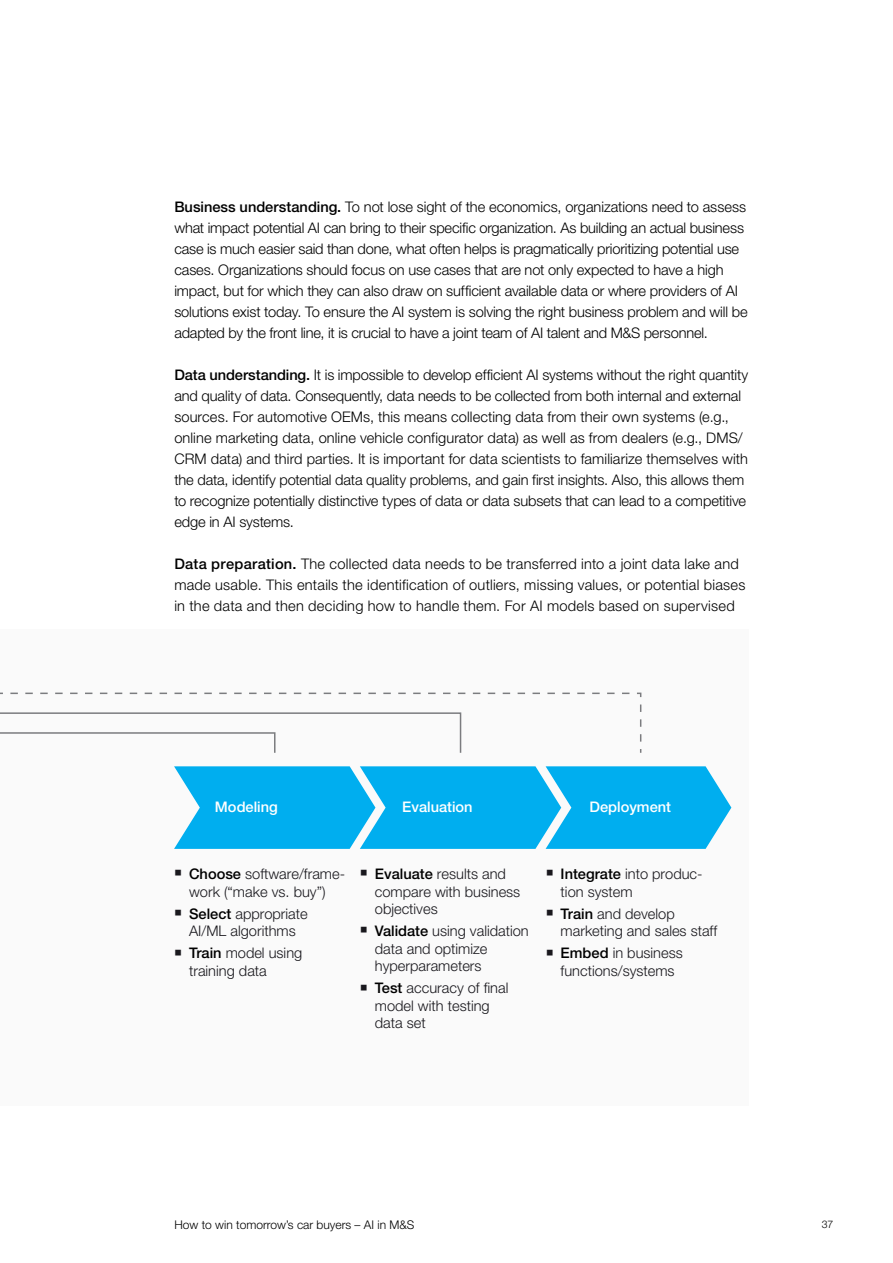
<style>
.page{position:relative;width:893px;height:1263px;background:#fff}
.page>*{position:absolute;margin:0;border:0;box-sizing:border-box;transform-origin:0 0}
.Body{font:300 14.7px/21px "Helvetica Neue LT Std";letter-spacing:-.005em;color:#000}
.t1{font:300 14.7px/17.5px "Helvetica Neue LT Std";color:#19181d}
.Body-2{font:300 14.7px/21px "Helvetica Neue LT Std";letter-spacing:.015em;color:#000}
.t2{font:500 14.7px "Helvetica Neue LT Std";color:#fff}
.t3{font:300 12px "Helvetica Neue LT Std";color:#000}
.t4{font:300 10.5px "Helvetica Neue LT Std";color:#000}
.s1{font-weight:500}
.s2{font-weight:500;color:#000}
</style>
<div class="page">
<div style="left:0;top:629px;width:748px;height:477px;background:#fafafa"></div>
<svg style="left:174px;top:766px;width:557px;height:83px;background:#15b4ef"></svg>
<svg style="left:637px;top:692px;width:5px;height:50px"></svg>
<svg style="left:0;top:693px;width:629px;height:1px"></svg>
<svg style="left:0;top:712px;width:462px;height:41px"></svg>
<p class="Body" style="left:174px;top:196px;width:575px"><span class="s1">Business understanding.</span> To not lose sight of the economics, organizations need to assess what impact potential AI can bring to their specific organization. As building an actual business case is much easier said than done, what often helps is pragmatically prioritizing potential use cases. Organizations should focus on use cases that are not only expected to have a high impact, but for which they can also draw on sufficient available data or where providers of AI solutions exist today. To ensure the AI system is solving the right business problem and will be adapted by the front line, it is crucial to have a joint team of AI talent and M&amp;S personnel.</p>
<p class="Body" style="left:174px;top:364px;width:576px"><span class="s1">Data understanding.</span> It is impossible to develop efficient AI systems without the right quantity and quality of data. Consequently, data needs to be collected from both internal and external sources. For automotive OEMs, this means collecting data from their own systems (e.g., online marketing data, online vehicle configurator data) as well as from dealers (e.g., DMS/ CRM data) and third parties. It is important for data scientists to familiarize themselves with the data, identify potential data quality problems, and gain first insights. Also, this allows them to recognize potentially distinctive types of data or data subsets that can lead to a competitive edge in AI systems.</p>
<p class="Body-2" style="left:174px;top:553px;width:573px"><span class="s1">Data preparation.</span> The collected data needs to be transferred into a joint data lake and made usable. This entails the identification of outliers, missing values, or potential biases in the data and then deciding how to handle them. For AI models based on supervised</p>
<p class="t2" style="left:215px;top:798px;width:64px">Modeling</p>
<p class="t2" style="left:402px;top:798px;width:72px">Evaluation</p>
<p class="t2" style="left:590px;top:798px;width:83px">Deployment</p>
<p class="t1" style="left:189px;top:865px;width:158px"><span class="s2">Choose</span> software/frame&shy;work (“make vs. buy”)</p>
<p class="t1" style="left:189px;top:904px;width:120px"><span class="s2">Select</span> appropriate<br>AI/ML algorithms</p>
<p class="t1" style="left:189px;top:944px;width:115px"><span class="s2">Train</span> model using training data</p>
<p class="t1" style="left:375px;top:865px;width:147px"><span class="s2">Evaluate</span> results and compare with business objectives</p>
<p class="t1" style="left:375px;top:922px;width:155px"><span class="s2">Validate</span> using validation data and optimize hyperparameters</p>
<p class="t1" style="left:375px;top:979px;width:135px"><span class="s2">Test</span> accuracy of final model with testing data set</p>
<p class="t1" style="left:561px;top:865px;width:143px"><span class="s2">Integrate</span> into produc&shy;tion system</p>
<p class="t1" style="left:561px;top:904px;width:158px"><span class="s2">Train</span> and develop marketing and sales staff</p>
<p class="t1" style="left:561px;top:944px;width:124px"><span class="s2">Embed</span> in business functions/systems</p>
<p class="t3" style="left:174px;top:1217px;width:242px">How to win tomorrow’s car buyers – AI in M&amp;S</p>
<p class="t4" style="left:822px;top:1218px;width:13px">37</p>
</div>
